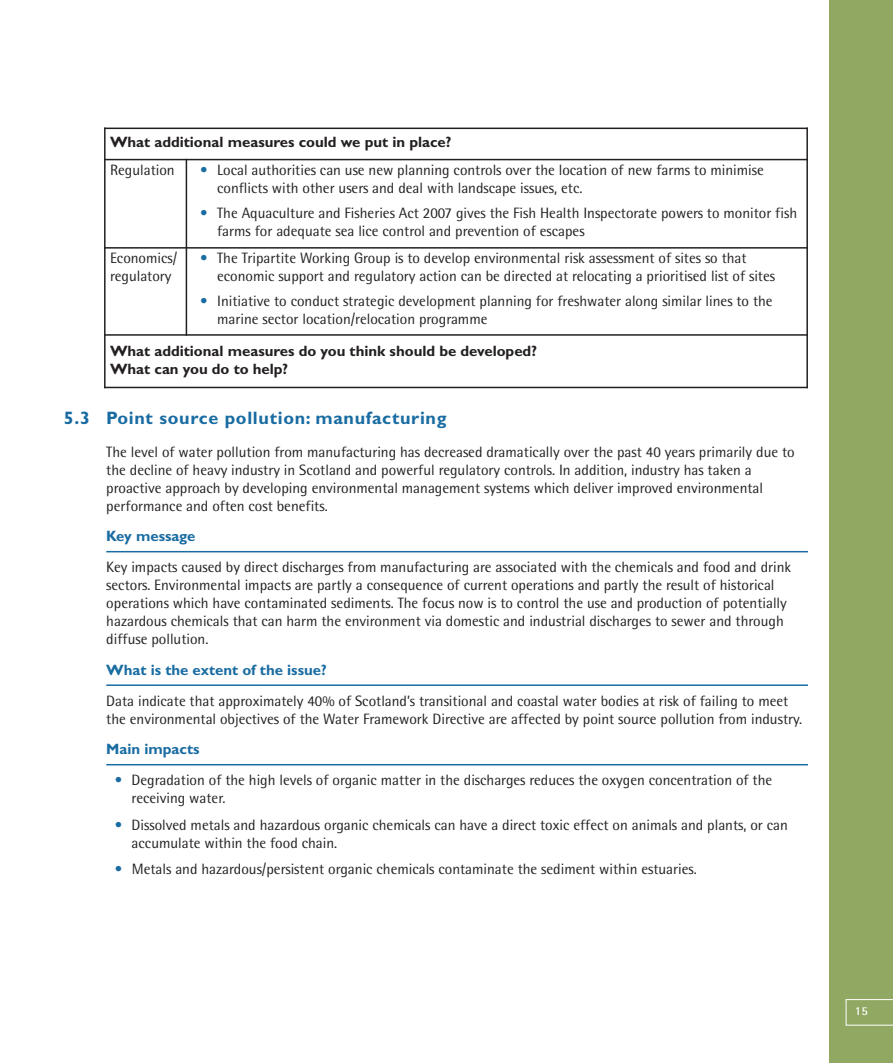
<style>
.page{position:relative;width:893px;height:1063px;background:#fff}
.page>*{position:absolute;margin:0;border:0;box-sizing:border-box;transform-origin:0 0}
.t1{font:700 18px "Gill Sans";letter-spacing:.04em;color:#196ca2}
.t2{font:15px/18px "Rotis Semi Sans";color:#231f20}
.t3{font:700 15px/18px "Gill Sans";color:#231f20}
.t4{font:700 15px "Gill Sans";color:#196ca2}
.t5{font:700 12px "Rotis Semi Sans";color:#fff}
.s1{color:#196ca2}
</style>
<div class="page">
<hr style="left:106px;top:551px;width:702px;height:1px;background:#196ca2">
<hr style="left:106px;top:684px;width:702px;height:2px;background:#196ca2">
<hr style="left:106px;top:764px;width:702px;height:1px;background:#196ca2">
<div style="left:829px;top:0;width:64px;height:1063px;background:#91a863"></div>
<svg style="left:846px;top:999px;width:47px;height:27px"></svg>
<hr style="left:104px;top:128px;width:2px;height:260px;background:#231f20">
<hr style="left:186px;top:159px;width:1px;height:177px;background:#231f20">
<hr style="left:806px;top:128px;width:2px;height:260px;background:#231f20">
<hr style="left:104px;top:128px;width:704px;height:1px;background:#231f20">
<hr style="left:104px;top:159px;width:704px;height:1px;background:#231f20">
<hr style="left:104px;top:247px;width:704px;height:2px;background:#231f20">
<hr style="left:104px;top:334px;width:704px;height:2px;background:#231f20">
<hr style="left:104px;top:387px;width:704px;height:1px;background:#231f20">
<p class="t3" style="left:110px;top:135px;width:343px">What additional measures could we put in place?</p>
<p class="t2" style="left:110px;top:163px;width:66px">Regulation</p>
<p class="t2" style="left:217px;top:163px;width:548px;text-indent:-17px"><span class="s1">•</span> Local authorities can use new planning controls over the location of new farms to minimise conflicts with other users and deal with landscape issues, etc.</p>
<p class="t2" style="left:217px;top:205px;width:581px;text-indent:-17px"><span class="s1">•</span> The Aquaculture and Fisheries Act 2007 gives the Fish Health Inspectorate powers to monitor fish farms for adequate sea lice control and prevention of escapes</p>
<p class="t2" style="left:110px;top:251px;width:69px">Economics/ regulatory</p>
<p class="t2" style="left:217px;top:251px;width:559px;text-indent:-17px"><span class="s1">•</span> The Tripartite Working Group is to develop environmental risk assessment of sites so that economic support and regulatory action can be directed at relocating a prioritised list of sites</p>
<p class="t2" style="left:217px;top:293px;width:557px;text-indent:-17px"><span class="s1">•</span> Initiative to conduct strategic development planning for freshwater along similar lines to the marine sector location/relocation programme</p>
<p class="t3" style="left:110px;top:343px;width:428px">What additional measures do you think should be developed?<br>What can you do to help?</p>
<p class="t1" style="left:64px;top:411px;width:384px">5.3 Point source pollution: manufacturing</p>
<p class="t2" style="left:106px;top:444px;width:690px">The level of water pollution from manufacturing has decreased dramatically over the past 40 years primarily due to the decline of heavy industry in Scotland and powerful regulatory controls. In addition, industry has taken a proactive approach by developing environmental management systems which deliver improved environmental performance and often cost benefits.</p>
<p class="t4" style="left:106px;top:531px;width:91px">Key message</p>
<p class="t2" style="left:106px;top:560px;width:686px">Key impacts caused by direct discharges from manufacturing are associated with the chemicals and food and drink sectors. Environmental impacts are partly a consequence of current operations and partly the result of historical operations which have contaminated sediments. The focus now is to control the use and production of potentially hazardous chemicals that can harm the environment via domestic and industrial discharges to sewer and through diffuse pollution.</p>
<p class="t4" style="left:106px;top:664px;width:222px">What is the extent of the issue?</p>
<p class="t2" style="left:106px;top:693px;width:697px">Data indicate that approximately 40% of Scotland’s transitional and coastal water bodies at risk of failing to meet the environmental objectives of the Water Framework Directive are affected by point source pollution from industry.</p>
<p class="t4" style="left:106px;top:744px;width:95px">Main impacts</p>
<p class="t2" style="left:132px;top:773px;width:642px;text-indent:-17px"><span class="s1">•</span> Degradation of the high levels of organic matter in the discharges reduces the oxygen concentration of the receiving water.</p>
<p class="t2" style="left:132px;top:817px;width:658px;text-indent:-17px"><span class="s1">•</span> Dissolved metals and hazardous organic chemicals can have a direct toxic effect on animals and plants, or can accumulate within the food chain.</p>
<p class="t2" style="left:115px;top:862px;width:584px"><span class="s1">•</span> Metals and hazardous/persistent organic chemicals contaminate the sediment within estuaries.</p>
<p class="t5" style="left:855px;top:1007px;width:14px">15</p>
</div>
